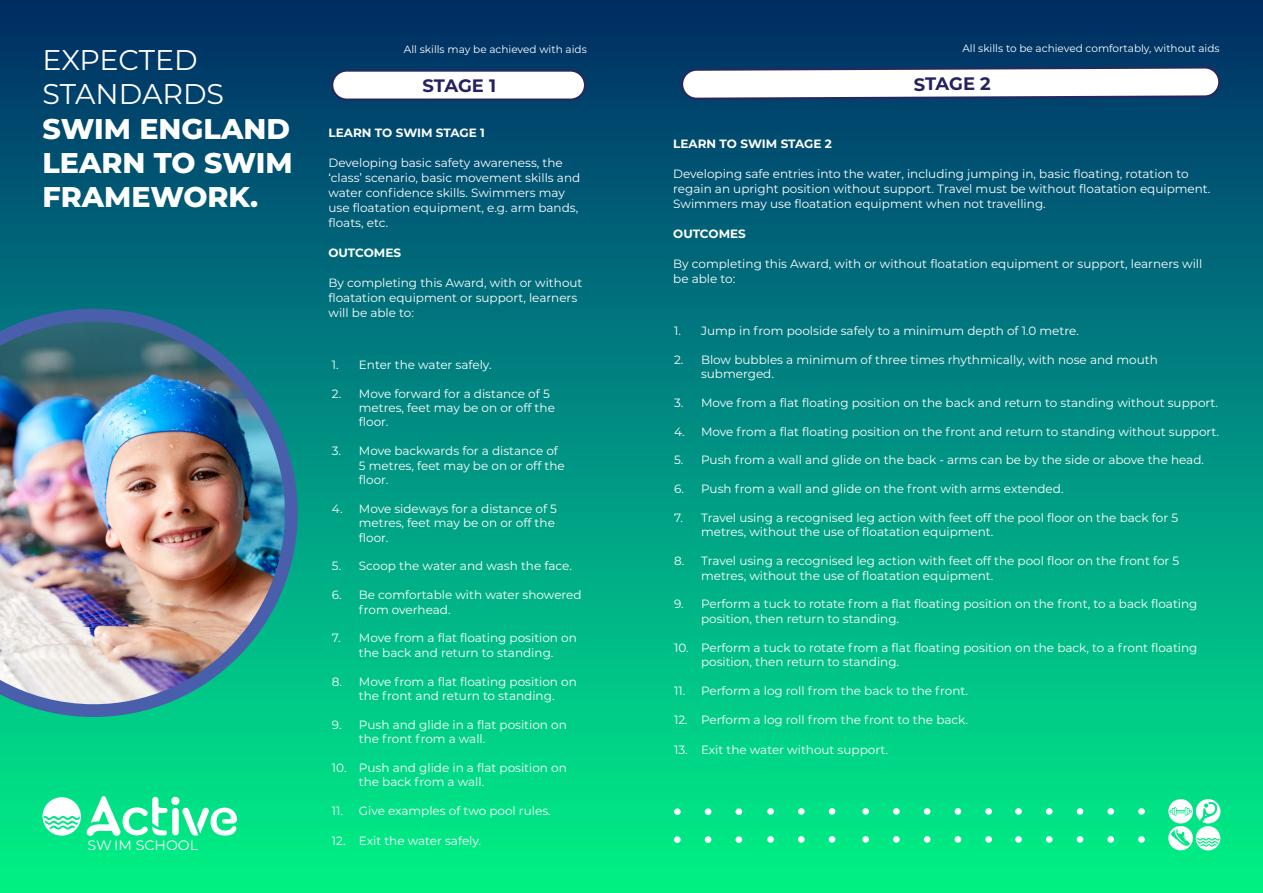
<style>
.page{position:relative;width:1263px;height:893px;background:#fff}
.page>*{position:absolute;margin:0;border:0;box-sizing:border-box;transform-origin:0 0}
.t1{font:800 28.5px/34.2px "Montserrat";color:#fff;text-align:justify}
.t2{font:28.5px "Montserrat";letter-spacing:-.005em;color:#fff}
.t3{font:700 18px "Montserrat";letter-spacing:-.01em;color:#252161}
.t4{font:13.65px "Montserrat";color:#fff}
.t5{font:12px/14.4px "Montserrat";color:#fff}
.t6{font:700 12px "Montserrat";color:#fff}
.t7{font:10.5px "Montserrat";color:#fff}
</style>
<div class="page">
<div style="left:0;top:0;width:1263px;height:893px;background:linear-gradient(to bottom,#002d6d,#00f48e)"></div>
<svg style="left:0;top:309px;width:298px;height:408px"></svg>
<img style="left:0;top:321px;width:285px;height:383px">
<div style="left:332px;top:71px;width:253px;height:29px;background:#fff;border-radius:15px"></div>
<div style="left:331px;top:69px;width:255px;height:32px;border:2px solid #262860;border-radius:15px"></div>
<svg style="left:43px;top:796px;width:194px;height:40px"></svg>
<svg style="left:1076px;top:808px;width:7px;height:7px"></svg>
<svg style="left:1046px;top:808px;width:7px;height:7px"></svg>
<svg style="left:1015px;top:808px;width:7px;height:7px"></svg>
<svg style="left:1076px;top:836px;width:7px;height:7px"></svg>
<svg style="left:1046px;top:836px;width:7px;height:7px"></svg>
<svg style="left:1015px;top:836px;width:7px;height:7px"></svg>
<svg style="left:1138px;top:808px;width:7px;height:7px"></svg>
<svg style="left:1107px;top:808px;width:7px;height:7px"></svg>
<svg style="left:1138px;top:836px;width:7px;height:7px"></svg>
<svg style="left:1107px;top:836px;width:7px;height:7px"></svg>
<svg style="left:924px;top:808px;width:7px;height:7px"></svg>
<svg style="left:893px;top:808px;width:7px;height:7px"></svg>
<svg style="left:862px;top:808px;width:7px;height:7px"></svg>
<svg style="left:924px;top:836px;width:7px;height:7px"></svg>
<svg style="left:893px;top:836px;width:7px;height:7px"></svg>
<svg style="left:862px;top:836px;width:7px;height:7px"></svg>
<svg style="left:985px;top:808px;width:7px;height:7px"></svg>
<svg style="left:954px;top:808px;width:7px;height:7px"></svg>
<svg style="left:985px;top:836px;width:7px;height:7px"></svg>
<svg style="left:954px;top:836px;width:7px;height:7px"></svg>
<svg style="left:767px;top:808px;width:7px;height:7px"></svg>
<svg style="left:767px;top:836px;width:7px;height:7px"></svg>
<svg style="left:828px;top:808px;width:7px;height:7px"></svg>
<svg style="left:798px;top:808px;width:7px;height:7px"></svg>
<svg style="left:828px;top:836px;width:7px;height:7px"></svg>
<svg style="left:798px;top:836px;width:7px;height:7px"></svg>
<svg style="left:1168px;top:799px;width:52px;height:51px"></svg>
<svg style="left:674px;top:808px;width:7px;height:7px"></svg>
<svg style="left:674px;top:836px;width:7px;height:7px"></svg>
<svg style="left:735px;top:808px;width:7px;height:7px"></svg>
<svg style="left:705px;top:808px;width:6px;height:7px"></svg>
<svg style="left:735px;top:836px;width:7px;height:7px"></svg>
<svg style="left:705px;top:836px;width:6px;height:7px"></svg>
<svg style="left:680px;top:67px;width:541px;height:32px"></svg>
<p class="t2" style="left:43px;top:40px;width:157px">EXPECTED</p>
<p class="t2" style="left:43px;top:75px;width:183px">STANDARDS</p>
<p class="t1" style="left:43px;top:110px;width:252px">SWIM ENGLAND LEARN TO SWIM FRAMEWORK.</p>
<p class="t4" style="left:87px;top:836px;width:112px">SW IM SCHOOL</p>
<p class="t7" style="left:404px;top:42px;width:184px">All skills may be achieved with aids</p>
<p class="t3" style="left:423px;top:73px;width:75px">STAGE 1</p>
<p class="t6" style="left:328px;top:124px;width:158px">LEARN TO SWIM STAGE 1</p>
<p class="t5" style="left:328px;top:155px;width:253px;line-height:15px">Developing basic safety awareness, the ‘class’ scenario, basic movement skills and water confidence skills. Swimmers may use floatation equipment, e.g. arm bands, floats, etc.</p>
<p class="t6" style="left:328px;top:244px;width:74px">OUTCOMES</p>
<p class="t5" style="left:328px;top:275px;width:255px;line-height:15px">By completing this Award, with or without floatation equipment or support, learners will be able to:</p>
<p class="t5" style="left:332px;top:357px;width:161px">1. Enter the water safely.</p>
<p class="t5" style="left:359px;top:386px;width:198px;text-indent:-27px">2. Move forward for a distance of 5 metres, feet may be on or off the floor.</p>
<p class="t5" style="left:359px;top:443px;width:207px;text-indent:-27px">3. Move backwards for a distance of<br>5 metres, feet may be on or off the floor.</p>
<p class="t5" style="left:359px;top:501px;width:200px;text-indent:-27px">4. Move sideways for a distance of 5 metres, feet may be on or off the floor.</p>
<p class="t5" style="left:332px;top:559px;width:242px">5. Scoop the water and wash the face.</p>
<p class="t5" style="left:359px;top:587px;width:224px;text-indent:-27px">6. Be comfortable with water showered from overhead.</p>
<p class="t5" style="left:332px;top:631px;width:247px;text-align:center">7. Move from a flat floating position on the back and return to standing.</p>
<p class="t5" style="left:332px;top:674px;width:247px;text-align:center">8. Move from a flat floating position on the front and return to standing.</p>
<p class="t5" style="left:359px;top:717px;width:209px;text-indent:-27px">9. Push and glide in a flat position on the front from a wall.</p>
<p class="t5" style="left:359px;top:760px;width:209px;text-indent:-27px">10. Push and glide in a flat position on the back from a wall.</p>
<p class="t5" style="left:332px;top:803px;width:220px">11. Give examples of two pool rules.</p>
<p class="t5" style="left:332px;top:833px;width:151px">12. Exit the water safely.</p>
<p class="t7" style="left:962px;top:41px;width:259px">All skills to be achieved comfortably, without aids</p>
<p class="t3" style="left:914px;top:71px;width:79px">STAGE 2</p>
<p class="t6" style="left:673px;top:135px;width:160px">LEARN TO SWIM STAGE 2</p>
<p class="t5" style="left:673px;top:166px;width:539px;line-height:15px">Developing safe entries into the water, including jumping in, basic floating, rotation to regain an upright position without support. Travel must be without floatation equipment.<br>Swimmers may use floatation equipment when not travelling.</p>
<p class="t6" style="left:673px;top:225px;width:74px">OUTCOMES</p>
<p class="t5" style="left:673px;top:256px;width:531px;line-height:15px">By completing this Award, with or without floatation equipment or support, learners will be able to:</p>
<p class="t5" style="left:674px;top:323px;width:406px">1. Jump in from poolside safely to a minimum depth of 1.0 metre.</p>
<p class="t5" style="left:701px;top:352px;width:458px;text-indent:-27px">2. Blow bubbles a minimum of three times rhythmically, with nose and mouth submerged.</p>
<p class="t5" style="left:674px;top:395px;width:545px">3. Move from a flat floating position on the back and return to standing without support.</p>
<p class="t5" style="left:674px;top:424px;width:547px">4. Move from a flat floating position on the front and return to standing without support.</p>
<p class="t5" style="left:674px;top:452px;width:532px">5. Push from a wall and glide on the back - arms can be by the side or above the head.</p>
<p class="t5" style="left:674px;top:481px;width:391px">6. Push from a wall and glide on the front with arms extended.</p>
<p class="t5" style="left:701px;top:510px;width:479px;text-indent:-27px">7. Travel using a recognised leg action with feet off the pool floor on the back for 5 metres, without the use of floatation equipment.</p>
<p class="t5" style="left:701px;top:553px;width:480px;text-indent:-27px">8. Travel using a recognised leg action with feet off the pool floor on the front for 5 metres, without the use of floatation equipment.</p>
<p class="t5" style="left:701px;top:596px;width:498px;text-indent:-27px">9. Perform a tuck to rotate from a flat floating position on the front, to a back floating position, then return to standing.</p>
<p class="t5" style="left:701px;top:640px;width:498px;text-indent:-27px">10. Perform a tuck to rotate from a flat floating position on the back, to a front floating position, then return to standing.</p>
<p class="t5" style="left:674px;top:683px;width:296px">11. Perform a log roll from the back to the front.</p>
<p class="t5" style="left:674px;top:712px;width:296px">12. Perform a log roll from the front to the back.</p>
<p class="t5" style="left:674px;top:742px;width:215px">13. Exit the water without support.</p>
</div>
